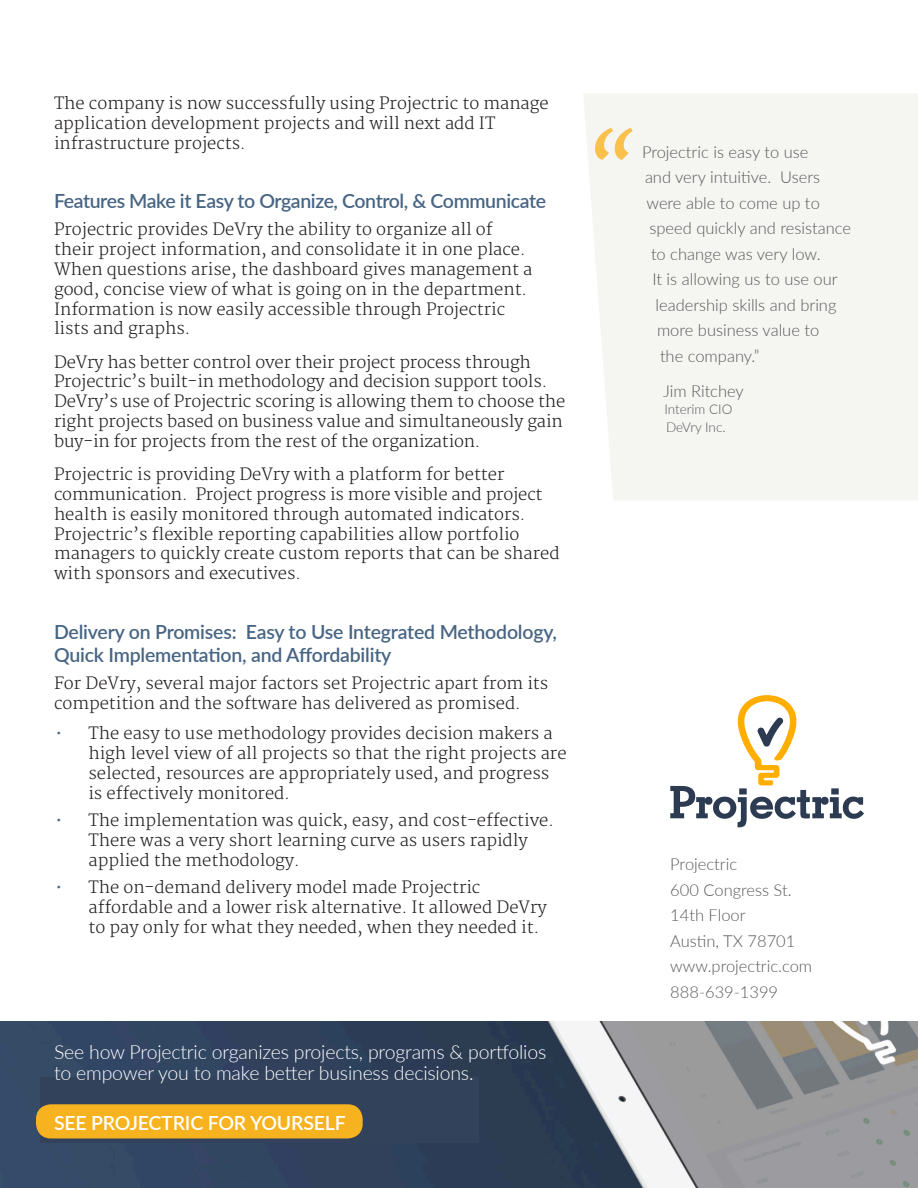
<style>
.page{position:relative;width:918px;height:1188px;background:#fff}
.page>*{position:absolute;margin:0;border:0;box-sizing:border-box;transform-origin:0 0}
.t1{font:italic 84px "Merriweather";color:#f9c14c}
.t2{font:600 19.5px/23.4px "Lato";letter-spacing:-.015em;color:#486583}
.t3{font:300 19.5px/21px "Lato";letter-spacing:-.01em;color:#fff}
.t4{font:600 19.5px "Lato";letter-spacing:-.01em;color:#fff}
.t5{font:300 16.5px/19.8px "Merriweather";color:#231f20}
.t6{font:300 16.5px "Lato";color:#57585a}
.t7{font:300 13.5px "Lato";color:#57585a}
.s1{color:#486583}
</style>
<div class="page">
<img style="left:0;top:1022px;width:918px;height:166px">
<svg style="left:670px;top:695px;width:194px;height:132px"></svg>
<div style="left:40px;top:1077px;width:439px;height:65px;background:#31425a"></div>
<div style="left:584px;top:94px;width:334px;height:406px;background:#f5f5f2"></div>
<div style="left:36px;top:1104px;width:327px;height:34px;background:#f7b21f;border-radius:15px"></div>
<p class="t5" style="left:54px;top:94px;width:496px">The company is now successfully using Projectric to manage application development projects and will next add IT infrastructure projects.</p>
<p class="t2" style="left:54px;top:188px;width:494px">Features Make it Easy to Organize, Control, &amp; Communicate</p>
<p class="t5" style="left:54px;top:220px;width:480px">Projectric provides DeVry the ability to organize all of their project information, and consolidate it in one place.<br>When questions arise, the dashboard gives management a good, concise view of what is going on in the department.<br>Information is now easily accessible through Projectric lists and graphs.</p>
<p class="t5" style="left:54px;top:353px;width:513px">DeVry has better control over their project process through Projectric’s built-in methodology and decision support tools.<br>DeVry’s use of Projectric scoring is allowing them to choose the right projects based on business value and simultaneously gain buy-in for projects from the rest of the organization.</p>
<p class="t5" style="left:54px;top:465px;width:507px">Projectric is providing DeVry with a platform for better communication. Project progress is more visible and project health is easily monitored through automated indicators.<br>Projectric’s flexible reporting capabilities allow portfolio managers to quickly create custom reports that can be shared with sponsors and executives.</p>
<p class="t2" style="left:54px;top:619px;width:505px">Delivery on Promises: Easy to Use Integrated Methodology,<br>Quick Implementation, and Affordability</p>
<p class="t5" style="left:54px;top:674px;width:496px">For DeVry, several major factors set Projectric apart from its competition and the software has delivered as promised.</p>
<p class="t5" style="left:88px;top:724px;width:480px;text-indent:-33px"><span class="s1">•</span> The easy to use methodology provides decision makers a high level view of all projects so that the right projects are selected, resources are appropriately used, and progress is effectively monitored.</p>
<p class="t5" style="left:88px;top:811px;width:467px;text-indent:-33px"><span class="s1">•</span> The implementation was quick, easy, and cost-effective.<br>There was a very short learning curve as users rapidly applied the methodology.</p>
<p class="t5" style="left:88px;top:878px;width:460px;text-indent:-33px"><span class="s1">•</span> The on-demand delivery model made Projectric affordable and a lower risk alternative. It allowed DeVry to pay only for what they needed, when they needed it.</p>
<p class="t3" style="left:54px;top:1041px;width:494px">See how Projectric organizes projects, programs &amp; portfolios to empower you to make better business decisions.</p>
<p class="t4" style="left:54px;top:1109px;width:293px">SEE PROJECTRIC FOR YOURSELF</p>
<p class="t1" style="left:586px;top:116px;width:49px">“</p>
<p class="t6" style="left:642px;top:140px;width:168px">Projectric is easy to use</p>
<p class="t6" style="left:645px;top:166px;width:177px">and very intuitive. Users</p>
<p class="t6" style="left:646px;top:191px;width:175px">were able to come up to</p>
<p class="t6" style="left:650px;top:217px;width:203px">speed quickly and resistance</p>
<p class="t6" style="left:651px;top:242px;width:171px">to change was very low.</p>
<p class="t6" style="left:652px;top:268px;width:187px">It is allowing us to use our</p>
<p class="t6" style="left:656px;top:293px;width:182px">leadership skills and bring</p>
<p class="t6" style="left:657px;top:319px;width:164px">more business value to</p>
<p class="t6" style="left:660px;top:344px;width:101px">the company.”</p>
<p class="t6" style="left:663px;top:379px;width:82px">Jim Ritchey</p>
<p class="t7" style="left:664px;top:400px;width:69px">Interim CIO</p>
<p class="t7" style="left:666px;top:417px;width:61px">DeVry Inc.</p>
<p class="t6" style="left:670px;top:853px;width:68px">Projectric</p>
<p class="t6" style="left:670px;top:878px;width:123px">600 Congress St.</p>
<p class="t6" style="left:670px;top:904px;width:77px">14th Floor</p>
<p class="t6" style="left:670px;top:929px;width:127px">Austin, TX 78701</p>
<p class="t6" style="left:670px;top:955px;width:143px">www.projectric.com</p>
<p class="t6" style="left:670px;top:980px;width:109px">888-639-1399</p>
</div>
